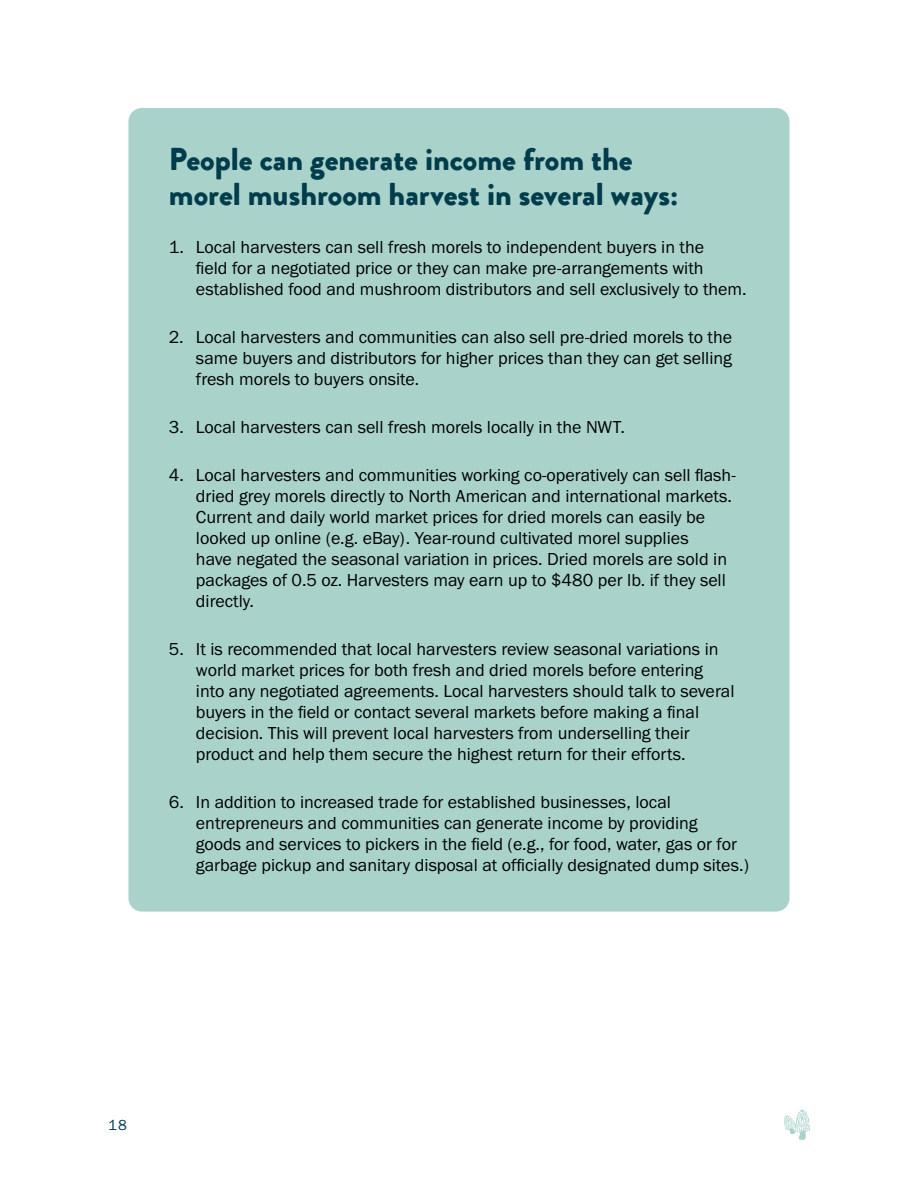
<style>
.page{position:relative;width:918px;height:1188px;background:#fff}
.page>*{position:absolute;margin:0;border:0;box-sizing:border-box;transform-origin:0 0}
.t1{font:900 31.5px/34.7px "Brandon Grotesque";color:#003c4b}
.t2{font:18px/21px "Franklin Gothic URW Boo";color:#000}
.t3{font:15px "Franklin Gothic URW Boo";color:#003c4b}
</style>
<div class="page">
<svg style="left:784px;top:1109px;width:26px;height:31px"></svg>
<div style="left:128px;top:108px;width:662px;height:804px;background:#a8d2ca;border-radius:14px"></div>
<h1 class="t1" style="left:169px;top:143px;width:511px">People can generate income from the morel mushroom harvest in several ways:</h1>
<p class="t2" style="left:196px;top:236px;width:552px;text-indent:-27px">1. Local harvesters can sell fresh morels to independent buyers in the<br>field for a negotiated price or they can make pre-arrangements with established food and mushroom distributors and sell exclusively to them.</p>
<p class="t2" style="left:196px;top:326px;width:538px;text-align:justify;text-indent:-27px">2. Local harvesters and communities can also sell pre-dried morels to the same buyers and distributors for higher prices than they can get selling fresh morels to buyers onsite.</p>
<p class="t2" style="left:169px;top:416px;width:457px">3. Local harvesters can sell fresh morels locally in the NWT.</p>
<p class="t2" style="left:196px;top:464px;width:541px;text-indent:-27px">4. Local harvesters and communities working co-operatively can sell flash&shy;dried grey morels directly to North American and international markets.<br>Current and daily world market prices for dried morels can easily be looked up online (e.g. eBay). Year-round cultivated morel supplies<br>have negated the seasonal variation in prices. Dried morels are sold in packages of 0.5 oz. Harvesters may earn up to $480 per lb. if they sell directly.</p>
<p class="t2" style="left:196px;top:638px;width:540px;text-indent:-27px">5. It is recommended that local harvesters review seasonal variations in world market prices for both fresh and dried morels before entering into any negotiated agreements. Local harvesters should talk to several buyers in the field or contact several markets before making a final decision. This will prevent local harvesters from underselling their product and help them secure the highest return for their efforts.</p>
<p class="t2" style="left:196px;top:791px;width:555px;text-indent:-27px">6. In addition to increased trade for established businesses, local entrepreneurs and communities can generate income by providing<br>goods and services to pickers in the field (e.g., for food, water, gas or for garbage pickup and sanitary disposal at officially designated dump sites.)</p>
<p class="t3" style="left:108px;top:1116px;width:21px">18</p>
</div>
